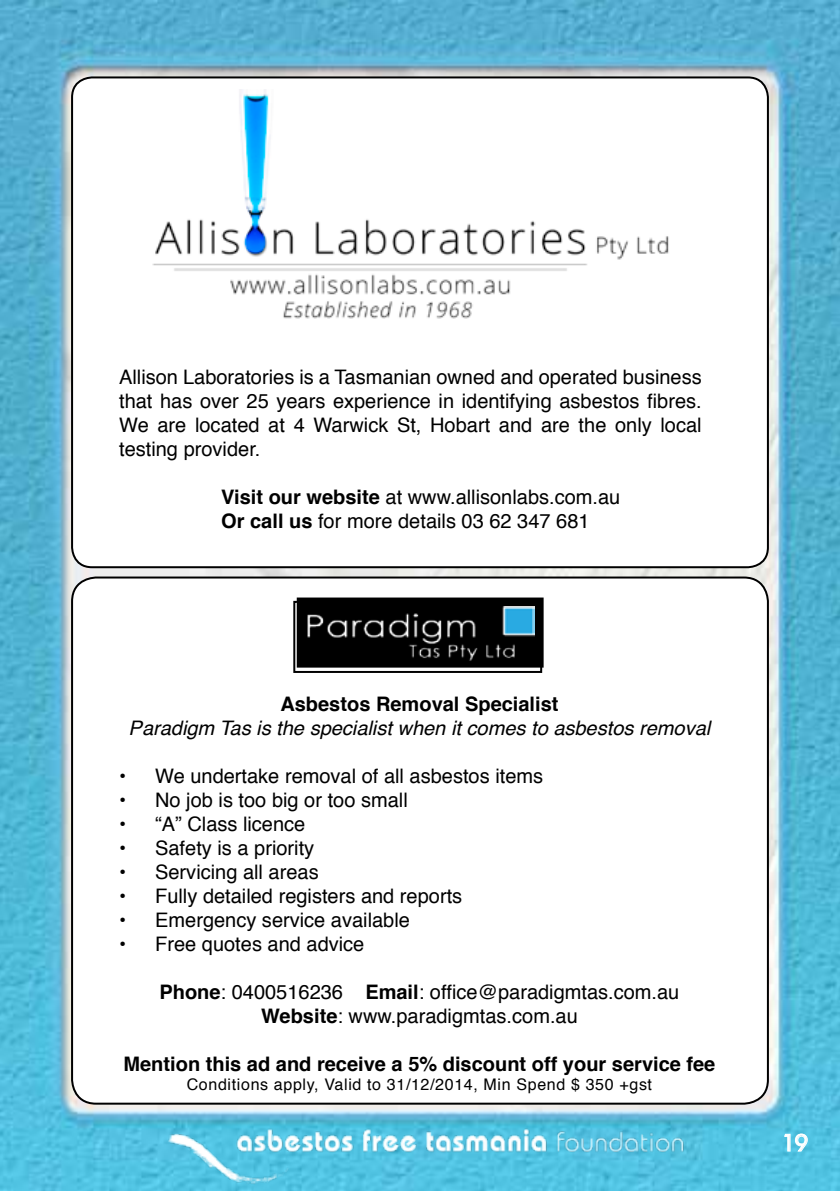
<style>
.page{position:relative;width:840px;height:1191px;background:#fff}
.page>*{position:absolute;margin:0;border:0;box-sizing:border-box;transform-origin:0 0}
.t1{font:500 24px "Bauhaus IT Cby BT";color:#fff}
.t2{font:20px/24px "Helvetica";color:#000;text-align:center}
.t3{font:700 20px "Helvetica";color:#000}
.t4{font:italic 20px "Helvetica";color:#000}
.t5{font:16px "Helvetica";letter-spacing:.04em;color:#000}
.s1{font-weight:700}
</style>
<div class="page">
<img style="left:0;top:0;width:839px;height:1191px">
<img style="left:163px;top:1117px;width:538px;height:74px">
<svg style="left:783px;top:1133px;width:25px;height:19px"></svg>
<div style="left:72px;top:577px;width:695px;height:526px;background:#fff;border-radius:24px"></div>
<div style="left:297px;top:598px;width:245px;height:69px;background:#000"></div>
<div style="left:296px;top:597px;width:247px;height:70px;border:1px solid #000"></div>
<img style="left:307px;top:606px;width:227px;height:55px">
<div style="left:293px;top:601px;width:249px;height:72px;border:2px solid #000"></div>
<div style="left:72px;top:77px;width:695px;height:490px;background:#fff;border-radius:20px"></div>
<img style="left:152px;top:90px;width:517px;height:229px">
<p class="t2" style="left:119px;top:365px;width:583px;text-align:justify">Allison Laboratories is a Tasmanian owned and operated business that has over 25 years experience in identifying asbestos fibres.<br>We are located at 4 Warwick St, Hobart and are the only local testing provider.</p>
<p class="t2" style="left:221px;top:485px;width:400px;text-align:left"><span class="s1">Visit our website</span> at www.allisonlabs.com.au<br><span class="s1">Or call us</span> for more details 03 62 347 681</p>
<p class="t3" style="left:280px;top:688px;width:279px">Asbestos Removal Specialist</p>
<p class="t4" style="left:129px;top:712px;width:582px">Paradigm Tas is the specialist when it comes to asbestos removal</p>
<p class="t2" style="left:119px;top:764px;width:425px">• We undertake removal of all asbestos items</p>
<p class="t2" style="left:119px;top:788px;width:290px">• No job is too big or too small</p>
<p class="t2" style="left:119px;top:812px;width:188px">• “A” Class licence</p>
<p class="t2" style="left:119px;top:836px;width:196px">• Safety is a priority</p>
<p class="t2" style="left:119px;top:860px;width:201px">• Servicing all areas</p>
<p class="t2" style="left:119px;top:884px;width:344px">• Fully detailed registers and reports</p>
<p class="t2" style="left:119px;top:908px;width:292px">• Emergency service available</p>
<p class="t2" style="left:119px;top:932px;width:246px">• Free quotes and advice</p>
<p class="t2" style="left:159px;top:980px;width:521px"><span class="s1">Phone</span>: 0400516236 <span class="s1">Email</span>: office@paradigmtas.com.au<br><span class="s1">Website</span>: www.paradigmtas.com.au</p>
<p class="t3" style="left:123px;top:1048px;width:593px">Mention this ad and receive a 5% discount off your service fee</p>
<p class="t5" style="left:187px;top:1072px;width:466px">Conditions apply, Valid to 31/12/2014, Min Spend $ 350 +gst</p>
<p class="t1" style="left:781px;top:1128px;width:28px">19</p>
</div>
